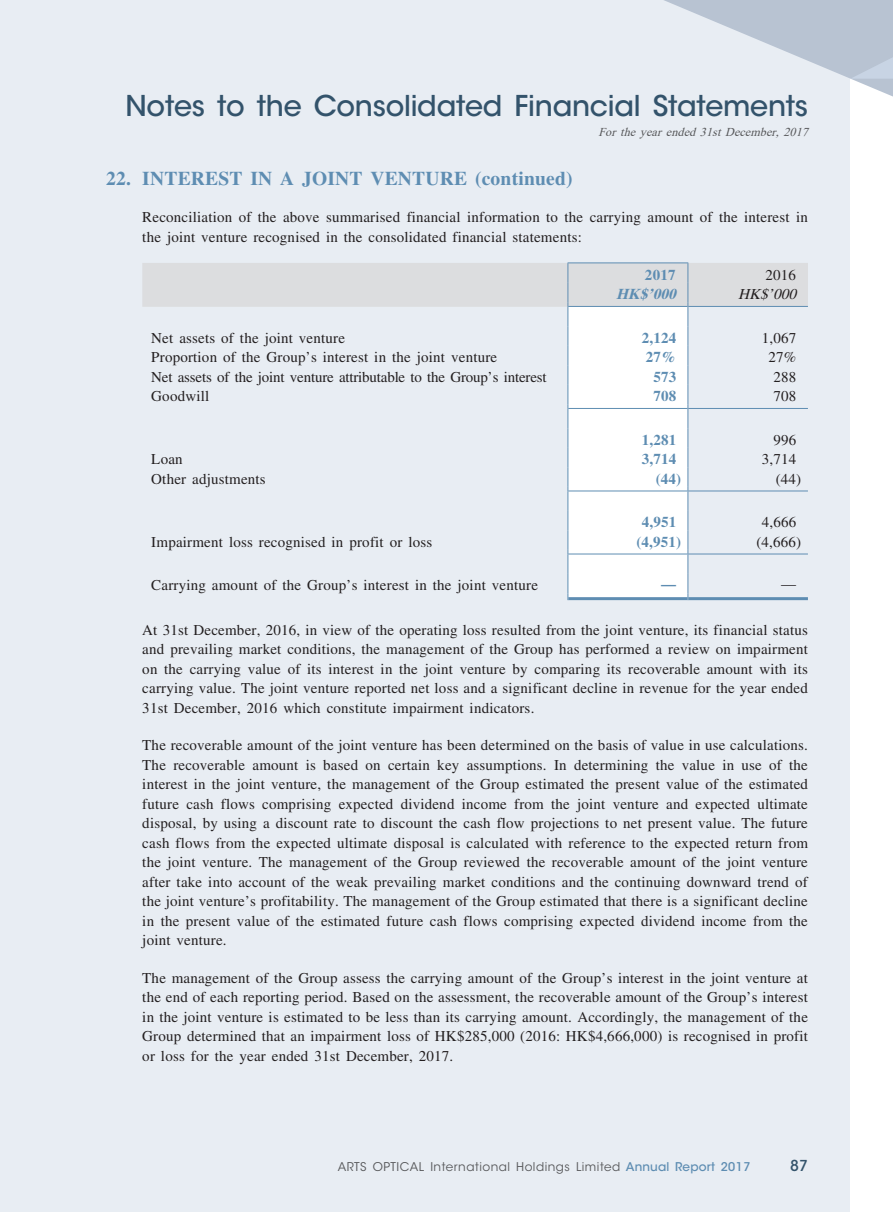
<style>
.page{position:relative;width:893px;height:1212px;background:#e8edf3}
.page>*{position:absolute;margin:0;border:0;box-sizing:border-box;transform-origin:0 0}
.t1{font:500 28.5px "ITC Avant Garde Std";letter-spacing:-.01em;color:#33536b}
._03_H1{font:700 19.5px "Times LT Std";letter-spacing:.015em;color:#5e8db2}
._12___P2{font:15px/19.5px "Times LT Std";letter-spacing:.01em;color:#231f20;text-align:justify}
._15_Table_Stub{font:15px "Times LT Std";letter-spacing:.01em;color:#231f20}
._15_Table_Stub-2{font:15px "Times LT Std";letter-spacing:-.01em;color:#231f20}
._01_Body_Text{font:700 15px "Times LT Std";letter-spacing:.01em;color:#5e8db2}
._01_Body_Text-2{font:15px "Times LT Std";letter-spacing:.01em;color:#231f20}
._01_Body_Text-3{font:italic 700 15px "Times LT Std";color:#5e8db2}
._01_Body_Text-4{font:italic 15px "Times LT Std";color:#231f20}
.t2{font:500 15px "ITC Avant Garde Std";color:#33536b}
.t3{font:12px "ITC Avant Garde Std";letter-spacing:.04em;color:#57585a}
.t4{font:italic 12px "Times New Roman";color:#57585a}
.s1{font-weight:500;color:#5e8db2}
</style>
<div class="page">
<div style="left:850px;top:0;width:43px;height:1212px;background:#fff"></div>
<svg style="left:664px;top:0;width:229px;height:97px"></svg>
<hr style="left:567px;top:262px;width:121px;height:1px;background:#5e8db2">
<svg style="left:142px;top:263px;width:666px;height:337px"></svg>
<hr style="left:568px;top:306px;width:119px;height:1px;background:#5e8db2">
<hr style="left:688px;top:306px;width:120px;height:1px;background:#5e8db2">
<hr style="left:568px;top:408px;width:119px;height:1px;background:#5e8db2">
<hr style="left:688px;top:408px;width:120px;height:1px;background:#5e8db2">
<hr style="left:568px;top:491px;width:119px;height:1px;background:#5e8db2">
<hr style="left:688px;top:491px;width:120px;height:1px;background:#5e8db2">
<hr style="left:568px;top:554px;width:119px;height:1px;background:#5e8db2">
<hr style="left:688px;top:554px;width:120px;height:1px;background:#5e8db2">
<hr style="left:568px;top:597px;width:119px;height:3px;background:#5e8db2">
<hr style="left:688px;top:597px;width:120px;height:3px;background:#5e8db2">
<h1 class="t1" style="left:126px;top:88px;width:684px">Notes to the Consolidated Financial Statements</h1>
<p class="t4" style="left:598px;top:123px;width:215px">Fortheyearended31stDecember,2017</p>
<p class="_03_H1" style="left:106px;top:166px;width:468px">22. INTEREST IN A JOINT VENTURE (continued)</p>
<p class="_12___P2" style="left:142px;top:207px;width:667px">Reconciliation of the above summarised financial information to the carrying amount of the interest in the joint venture recognised in the consolidated financial statements:</p>
<p class="_01_Body_Text" style="left:645px;top:266px;width:32px">2017</p>
<p class="_01_Body_Text-2" style="left:765px;top:266px;width:32px">2016</p>
<p class="_01_Body_Text-3" style="left:616px;top:285px;width:66px">HK$’000</p>
<p class="_01_Body_Text-4" style="left:738px;top:286px;width:64px">HK$’000</p>
<p class="_15_Table_Stub" style="left:151px;top:329px;width:195px">Net assets of the joint venture</p>
<p class="_01_Body_Text" style="left:642px;top:329px;width:36px">2,124</p>
<p class="_01_Body_Text-2" style="left:762px;top:329px;width:36px">1,067</p>
<p class="_15_Table_Stub" style="left:151px;top:349px;width:347px">Proportion of the Group’s interest in the joint venture</p>
<p class="_01_Body_Text" style="left:646px;top:348px;width:32px">27%</p>
<p class="_01_Body_Text-2" style="left:768px;top:349px;width:29px">27%</p>
<p class="_15_Table_Stub-2" style="left:151px;top:368px;width:397px">Net assets of the joint venture attributable to the Group’s interest</p>
<p class="_01_Body_Text" style="left:653px;top:368px;width:24px">573</p>
<p class="_01_Body_Text-2" style="left:773px;top:368px;width:24px">288</p>
<p class="_15_Table_Stub" style="left:151px;top:388px;width:59px">Goodwill</p>
<p class="_01_Body_Text" style="left:653px;top:387px;width:24px">708</p>
<p class="_01_Body_Text-2" style="left:773px;top:388px;width:24px">708</p>
<p class="_01_Body_Text" style="left:642px;top:431px;width:36px">1,281</p>
<p class="_01_Body_Text-2" style="left:773px;top:431px;width:24px">996</p>
<p class="_15_Table_Stub" style="left:151px;top:451px;width:33px">Loan</p>
<p class="_01_Body_Text" style="left:642px;top:450px;width:36px">3,714</p>
<p class="_01_Body_Text-2" style="left:762px;top:451px;width:36px">3,714</p>
<p class="_15_Table_Stub" style="left:151px;top:470px;width:116px">Other adjustments</p>
<p class="_01_Body_Text" style="left:656px;top:470px;width:27px">(44)</p>
<p class="_01_Body_Text-2" style="left:776px;top:470px;width:27px">(44)</p>
<p class="_01_Body_Text" style="left:642px;top:513px;width:36px">4,951</p>
<p class="_01_Body_Text-2" style="left:762px;top:514px;width:36px">4,666</p>
<p class="_15_Table_Stub" style="left:151px;top:533px;width:282px">Impairment loss recognised in profit or loss</p>
<p class="_01_Body_Text" style="left:636px;top:533px;width:46px">(4,951)</p>
<p class="_01_Body_Text-2" style="left:756px;top:533px;width:46px">(4,666)</p>
<p class="_15_Table_Stub" style="left:151px;top:577px;width:388px">Carrying amount of the Group’s interest in the joint venture</p>
<p class="_01_Body_Text" style="left:661px;top:575px;width:16px">—</p>
<p class="_01_Body_Text-2" style="left:781px;top:575px;width:16px">—</p>
<p class="_12___P2" style="left:142px;top:620px;width:667px">At 31st December, 2016, in view of the operating loss resulted from the joint venture, its financial status and prevailing market conditions, the management of the Group has performed a review on impairment on the carrying value of its interest in the joint venture by comparing its recoverable amount with its carrying value. The joint venture reported net loss and a significant decline in revenue for the year ended 31st December, 2016 which constitute impairment indicators.</p>
<p class="_12___P2" style="left:142px;top:735px;width:667px">The recoverable amount of the joint venture has been determined on the basis of value in use calculations.<br>The recoverable amount is based on certain key assumptions. In determining the value in use of the interest in the joint venture, the management of the Group estimated the present value of the estimated future cash flows comprising expected dividend income from the joint venture and expected ultimate disposal, by using a discount rate to discount the cash flow projections to net present value. The future cash flows from the expected ultimate disposal is calculated with reference to the expected return from the joint venture. The management of the Group reviewed the recoverable amount of the joint venture after take into account of the weak prevailing market conditions and the continuing downward trend of the joint venture’s profitability. The management of the Group estimated that there is a significant decline in the present value of the estimated future cash flows comprising expected dividend income from the joint venture.</p>
<p class="_12___P2" style="left:142px;top:968px;width:667px">The management of the Group assess the carrying amount of the Group’s interest in the joint venture at the end of each reporting period. Based on the assessment, the recoverable amount of the Group’s interest in the joint venture is estimated to be less than its carrying amount. Accordingly, the management of the Group determined that an impairment loss of HK$285,000 (2016: HK$4,666,000) is recognised in profit or loss for the year ended 31st December, 2017.</p>
<p class="t3" style="left:338px;top:1159px;width:414px">ARTS OPTICAL International Holdings Limited <span class="s1">Annual Report 2017</span></p>
<p class="t2" style="left:790px;top:1156px;width:19px">87</p>
</div>
